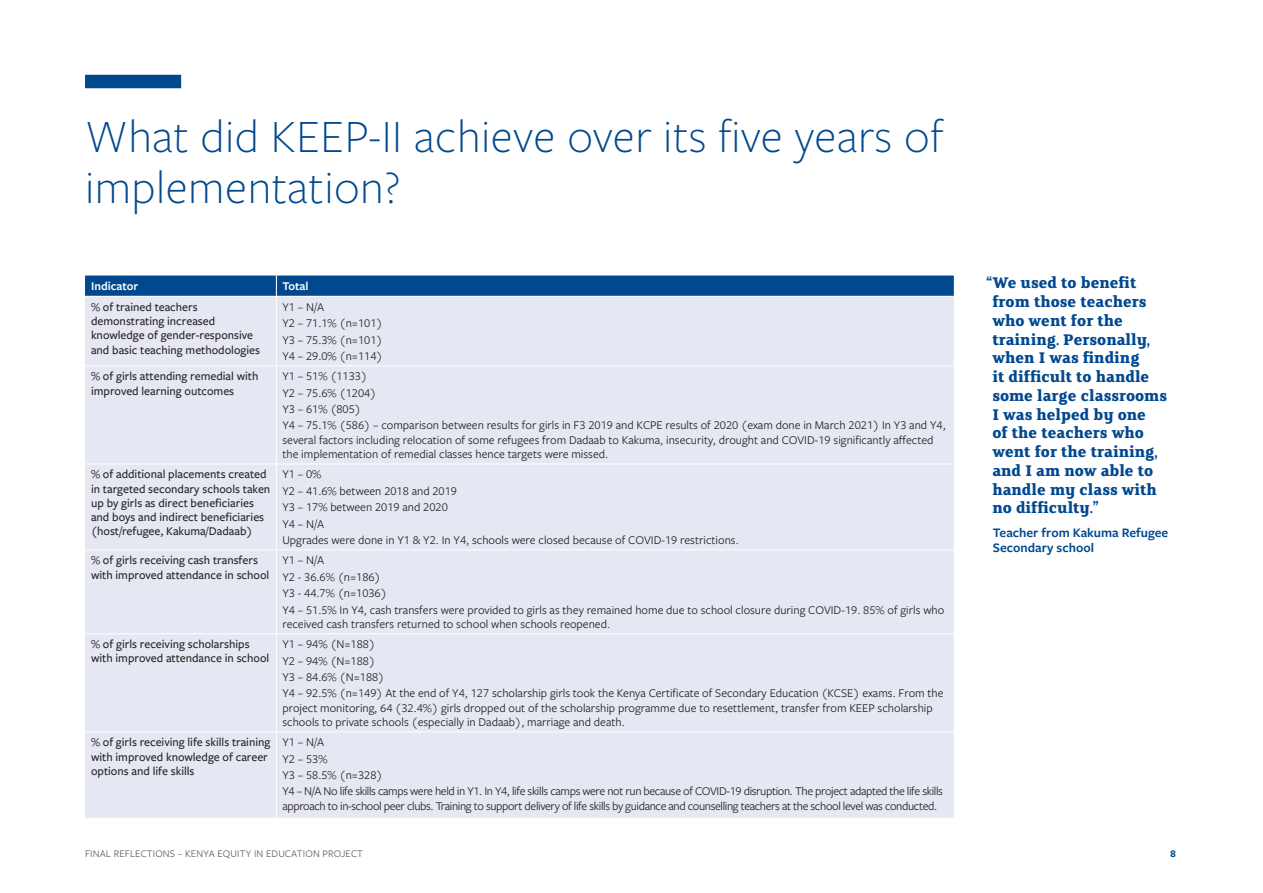
<style>
.page{position:relative;width:1263px;height:893px;background:#fff}
.page>*{position:absolute;margin:0;border:0;box-sizing:border-box;transform-origin:0 0}
.t1{font:300 48px/51px "Freight Sans Pro";letter-spacing:.01em;color:#01488f}
.margin_quote{font:700 17.25px/18.8px "FS Clerkenwell";color:#01488f}
.margin_quote_sign_of{font:600 13.5px/15px "Freight Sans Pro";color:#01488f}
.Table_body{font:12.3px/14.2px "Freight Sans Pro";color:#231f20}
.Table_body-2{font:500 12.3px/14.2px "Freight Sans Pro";color:#231f20}
.Table_body-3{font:12.3px/14.2px "Freight Sans Pro";letter-spacing:-.03em;color:#231f20}
.Table_body-4{font:600 12.3px "Freight Sans Pro";color:#fff}
.t2{font:10.5px "Freight Sans Pro";letter-spacing:.015em;color:#595d65}
.t3{font:700 10.5px "Freight Sans Pro";color:#01488f}
</style>
<div class="page">
<div style="left:85px;top:75px;width:96px;height:13px;background:#01488f"></div>
<div style="left:85px;top:297px;width:869px;height:521px;background:#e5e7f2"></div>
<div style="left:85px;top:276px;width:869px;height:20px;background:#01488f"></div>
<hr style="left:276px;top:297px;width:1px;height:68px;background:#fff">
<hr style="left:85px;top:365px;width:191px;height:1px;background:#fff">
<hr style="left:276px;top:365px;width:678px;height:1px;background:#fff">
<hr style="left:276px;top:366px;width:1px;height:97px;background:#fff">
<hr style="left:85px;top:463px;width:191px;height:1px;background:#fff">
<hr style="left:276px;top:463px;width:678px;height:1px;background:#fff">
<hr style="left:276px;top:464px;width:1px;height:85px;background:#fff">
<hr style="left:85px;top:549px;width:191px;height:1px;background:#fff">
<hr style="left:276px;top:549px;width:678px;height:1px;background:#fff">
<hr style="left:276px;top:550px;width:1px;height:83px;background:#fff">
<hr style="left:85px;top:633px;width:191px;height:1px;background:#fff">
<hr style="left:276px;top:633px;width:678px;height:1px;background:#fff">
<hr style="left:276px;top:634px;width:1px;height:97px;background:#fff">
<hr style="left:85px;top:731px;width:191px;height:1px;background:#fff">
<hr style="left:276px;top:731px;width:678px;height:1px;background:#fff">
<hr style="left:276px;top:732px;width:1px;height:86px;background:#fff">
<p class="t1" style="left:85px;top:109px;width:860px">What did KEEP-II achieve over its five years of implementation?</p>
<p class="Table_body-4" style="left:91px;top:278px;width:49px">Indicator</p>
<p class="Table_body-4" style="left:282px;top:278px;width:28px">Total</p>
<p class="Table_body-2" style="left:91px;top:299px;width:170px">% of trained teachers demonstrating increased knowledge of gender-responsive and basic teaching methodologies</p>
<p class="Table_body" style="left:282px;top:299px;width:43px">Y1 – N/A</p>
<p class="Table_body" style="left:282px;top:315px;width:102px">Y2 – 71.1% (n=101)</p>
<p class="Table_body" style="left:282px;top:332px;width:102px">Y3 – 75.3% (n=101)</p>
<p class="Table_body" style="left:282px;top:348px;width:102px">Y4 – 29.0% (n=114)</p>
<p class="Table_body-2" style="left:91px;top:369px;width:169px">% of girls attending remedial with improved learning outcomes</p>
<p class="Table_body" style="left:282px;top:369px;width:86px">Y1 – 51% (1133)</p>
<p class="Table_body" style="left:282px;top:385px;width:96px">Y2 – 75.6% (1204)</p>
<p class="Table_body" style="left:282px;top:401px;width:80px">Y3 – 61% (805)</p>
<p class="Table_body" style="left:282px;top:418px;width:665px">Y4 – 75.1% (586) – comparison between results for girls in F3 2019 and KCPE results of 2020 (exam done in March 2021) In Y3 and Y4, several factors including relocation of some refugees from Dadaab to Kakuma, insecurity, drought and COVID-19 significantly affected the implementation of remedial classes hence targets were missed.</p>
<p class="Table_body-2" style="left:91px;top:467px;width:181px">% of additional placements created in targeted secondary schools taken up by girls as direct beneficiaries and boys and indirect beneficiaries (host/refugee, Kakuma/Dadaab)</p>
<p class="Table_body" style="left:282px;top:467px;width:40px">Y1 – 0%</p>
<p class="Table_body" style="left:282px;top:483px;width:176px">Y2 – 41.6% between 2018 and 2019</p>
<p class="Table_body" style="left:282px;top:500px;width:167px">Y3 – 17% between 2019 and 2020</p>
<p class="Table_body" style="left:282px;top:516px;width:43px">Y4 – N/A</p>
<p class="Table_body" style="left:282px;top:532px;width:458px">Upgrades were done in Y1 &amp; Y2. In Y4, schools were closed because of COVID-19 restrictions.</p>
<p class="Table_body-2" style="left:91px;top:553px;width:180px">% of girls receiving cash transfers with improved attendance in school</p>
<p class="Table_body" style="left:282px;top:553px;width:43px">Y1 – N/A</p>
<p class="Table_body" style="left:282px;top:569px;width:100px">Y2 - 36.6% (n=186)</p>
<p class="Table_body" style="left:282px;top:585px;width:106px">Y3 - 44.7% (n=1036)</p>
<p class="Table_body" style="left:282px;top:602px;width:663px">Y4 – 51.5% In Y4, cash transfers were provided to girls as they remained home due to school closure during COVID-19. 85% of girls who received cash transfers returned to school when schools reopened.</p>
<p class="Table_body-2" style="left:91px;top:637px;width:180px">% of girls receiving scholarships with improved attendance in school</p>
<p class="Table_body" style="left:282px;top:637px;width:94px">Y1 – 94% (N=188)</p>
<p class="Table_body" style="left:282px;top:653px;width:94px">Y2 – 94% (N=188)</p>
<p class="Table_body" style="left:282px;top:669px;width:104px">Y3 – 84.6% (N=188)</p>
<p class="Table_body" style="left:282px;top:686px;width:663px">Y4 – 92.5% (n=149) At the end of Y4, 127 scholarship girls took the Kenya Certificate of Secondary Education (KCSE) exams. From the project monitoring, 64 (32.4%) girls dropped out of the scholarship programme due to resettlement, transfer from KEEP scholarship schools to private schools (especially in Dadaab), marriage and death.</p>
<p class="Table_body-2" style="left:91px;top:735px;width:181px">% of girls receiving life skills training with improved knowledge of career options and life skills</p>
<p class="Table_body" style="left:282px;top:735px;width:43px">Y1 – N/A</p>
<p class="Table_body" style="left:282px;top:751px;width:47px">Y2 – 53%</p>
<p class="Table_body" style="left:282px;top:767px;width:102px">Y3 – 58.5% (n=328)</p>
<p class="Table_body-3" style="left:282px;top:784px;width:662px">Y4 – N/A No life skills camps were held in Y1. In Y4, life skills camps were not run because of COVID-19 disruption. The project adapted the life skills approach to in-school peer clubs. Training to support delivery of life skills by guidance and counselling teachers at the school level was conducted.</p>
<p class="margin_quote" style="left:992px;top:274px;width:176px;text-indent:-6px">“We used to benefit from those teachers who went for the training. Personally, when I was finding<br>it difficult to handle some large classrooms<br>I was helped by one<br>of the teachers who went for the training, and I am now able to handle my class with no difficulty.”</p>
<p class="margin_quote_sign_of" style="left:993px;top:524px;width:177px">Teacher from Kakuma Refugee<br>Secondary school</p>
<p class="t2" style="left:85px;top:846px;width:279px">FINAL REFLECTIONS – KENYA EQUITY IN EDUCATION PROJECT</p>
<p class="t3" style="left:1170px;top:846px;width:7px">8</p>
</div>
